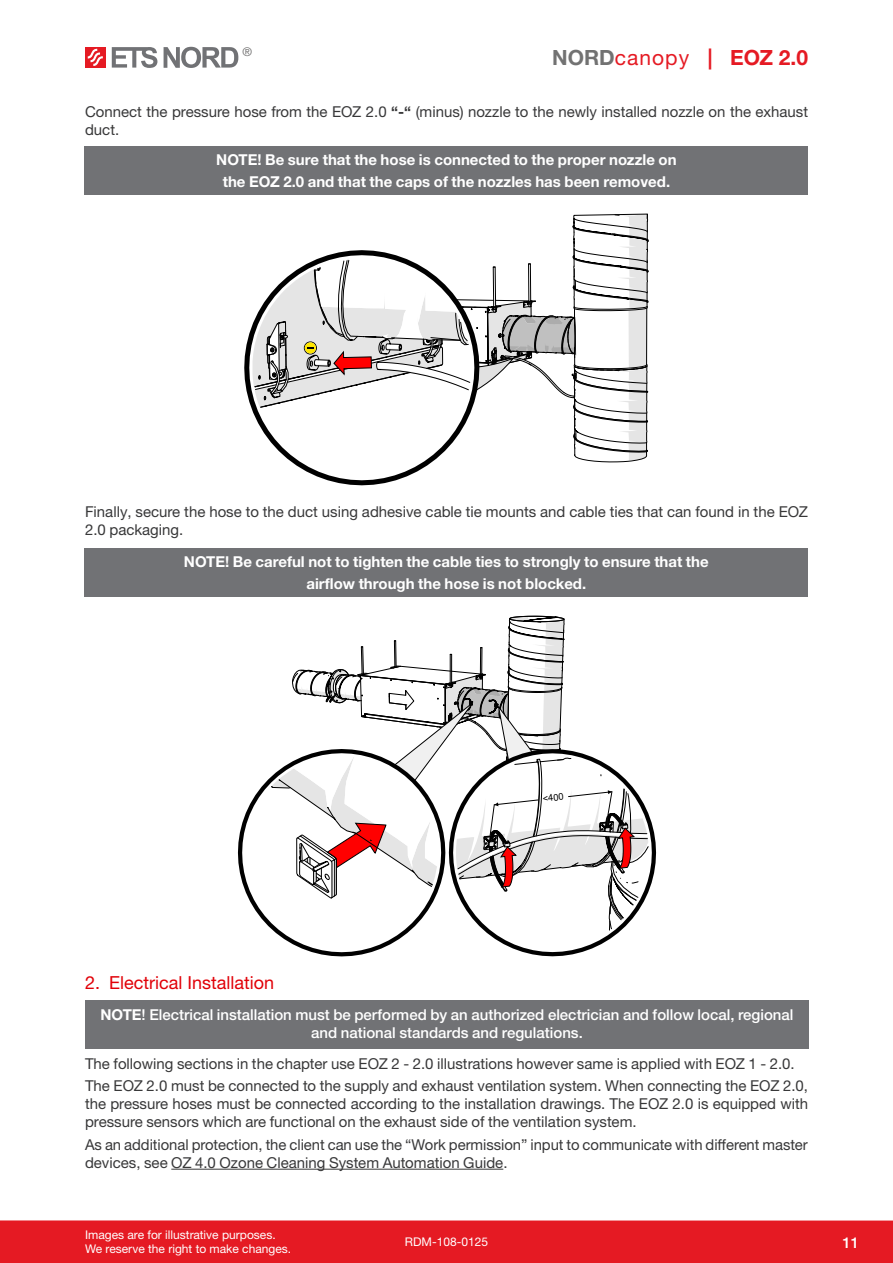
<style>
.page{position:relative;width:893px;height:1263px;background:#fff}
.page>*{position:absolute;margin:0;border:0;box-sizing:border-box;transform-origin:0 0}
.t1{font:700 21px "Helvetica Neue LTW1 G";color:#e51a23}
.t2{font:18px "Helvetica Neue LTW1 G";color:#e10008}
.Tekst{font:15px/18px "Helvetica Neue LTW1 G";color:#383839}
.Hoiatustekst_valge{font:700 15px "Helvetica Neue LTW1 G";color:#fff}
.Hoiatustekst_valge-2{font:500 15px/18px "Helvetica Neue LTW1 G";color:#fff;text-align:center}
.t3{font:12px/14.4px "Helvetica Neue LTW1 G";color:#fff}
.t4{font:12px "Helvetica Neue LTW1 G";color:#737272}
.t5{font:9.45px "Arial";color:#000}
.s1{color:#727272}
.s2{font-weight:400}
.s3{font-weight:700}
</style>
<div class="page">
<div style="left:0;top:1220px;width:893px;height:43px;background:#e51a23"></div>
<div style="left:85px;top:47px;width:21px;height:21px;background:#e51a23"></div>
<svg style="left:112px;top:47px;width:45px;height:21px"></svg>
<svg style="left:164px;top:47px;width:74px;height:21px"></svg>
<svg style="left:88px;top:49px;width:15px;height:17px"></svg>
<hr style="left:171px;top:1169px;width:332px;height:1px;background:#383839">
<div style="left:85px;top:147px;width:723px;height:48px;background:#717275"></div>
<div style="left:85px;top:548px;width:723px;height:49px;background:#717275"></div>
<svg style="left:237px;top:213px;width:443px;height:1008px"></svg>
<div style="left:85px;top:1000px;width:724px;height:48px;background:#717275"></div>
<p class="t4" style="left:242px;top:44px;width:11px">®</p>
<h1 class="t1" style="left:552px;top:44px;width:257px"><span class="s1">NORD</span><span class="s2">canopy</span> | EOZ 2.0</h1>
<p class="Tekst" style="left:85px;top:103px;width:725px">Connect the pressure hose from the EOZ 2.0 <span class="s3">“-“</span> (minus) nozzle to the newly installed nozzle on the exhaust duct.</p>
<p class="Hoiatustekst_valge" style="left:216px;top:150px;width:462px">NOTE! Be sure that the hose is connected to the proper nozzle on</p>
<p class="Hoiatustekst_valge" style="left:223px;top:173px;width:449px">the EOZ 2.0 and that the caps of the nozzles has been removed.</p>
<p class="Tekst" style="left:85px;top:503px;width:724px">Finally, secure the hose to the duct using adhesive cable tie mounts and cable ties that can found in the EOZ<br>2.0 packaging.</p>
<p class="Hoiatustekst_valge" style="left:184px;top:552px;width:526px">NOTE! Be careful not to tighten the cable ties to strongly to ensure that the</p>
<p class="Hoiatustekst_valge" style="left:306px;top:575px;width:281px">airflow through the hose is not blocked.</p>
<p class="t2" style="left:85px;top:971px;width:190px">2. Electrical Installation</p>
<p class="t5" style="left:542px;top:792px;width:23px;rotate:-6deg">&lt;400</p>
<p class="Hoiatustekst_valge-2" style="left:100px;top:1006px;width:695px"><span class="s3">NOTE</span>! Electrical installation must be performed by an authorized electrician and follow local, regional and national standards and regulations.</p>
<p class="Tekst" style="left:85px;top:1055px;width:711px">The following sections in the chapter use EOZ 2 - 2.0 illustrations however same is applied with EOZ 1 - 2.0.</p>
<p class="Tekst" style="left:85px;top:1077px;width:725px;text-align:justify">The EOZ 2.0 must be connected to the supply and exhaust ventilation system. When connecting the EOZ 2.0, the pressure hoses must be connected according to the installation drawings. The EOZ 2.0 is equipped with pressure sensors which are functional on the exhaust side of the ventilation system.</p>
<p class="Tekst" style="left:85px;top:1135px;width:724px">As an additional protection, the client can use the “Work permission” input to communicate with different master devices, see OZ 4.0 Ozone Cleaning System Automation Guide.</p>
<p class="t3" style="left:85px;top:1227px;width:208px">Images are for illustrative purposes.<br>We reserve the right to make changes.</p>
<p class="t3" style="left:405px;top:1234px;width:85px">RDM-108-0125</p>
<p class="Hoiatustekst_valge-2" style="left:842px;top:1233px;width:18px">11</p>
</div>
